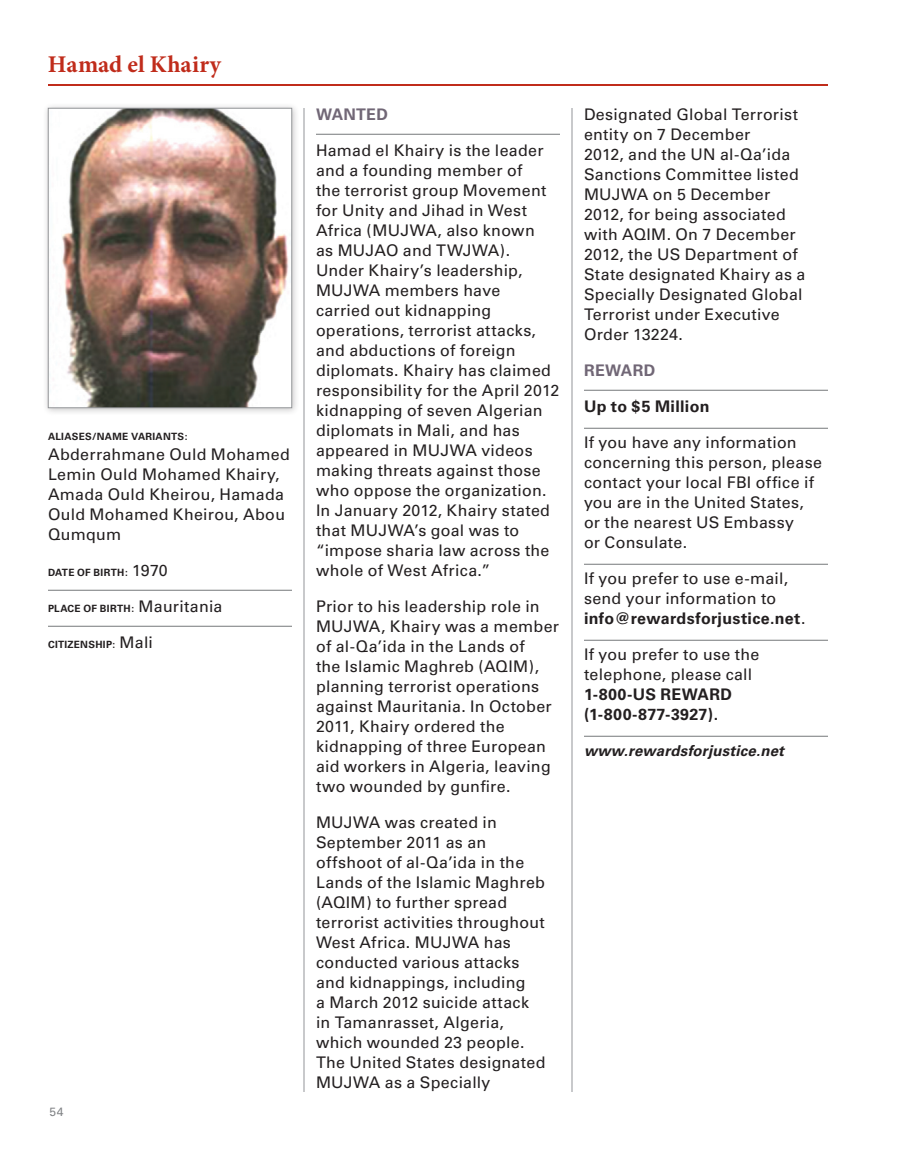
<style>
.page{position:relative;width:900px;height:1152px;background:#fff}
.page>*{position:absolute;margin:0;border:0;box-sizing:border-box;transform-origin:0 0}
.Individual___Group_n{font:700 24px "Minion Pro";letter-spacing:.005em;color:#c02c1b}
.Body{font:16px/20px "Univers";letter-spacing:.015em;color:#231f20}
.Body_Reward{font:16px/20px "Univers";letter-spacing:.015em;color:#231f20}
.Attributes_last{font:16px/20px "Univers";letter-spacing:.015em;color:#231f20}
.Body_Reward-2{font:700 16px "Univers";letter-spacing:.02em;color:#231f20}
.Wanted_Reward{font:700 16px "Univers";letter-spacing:.02em;color:#716776}
.rewardsforjustice_ne{font:italic 700 15px "Univers";letter-spacing:.01em;color:#231f20}
.t1{font:12px "Univers";color:#808285}
.Attributes_line{font:700 10px "Univers";letter-spacing:.03em;color:#231f20}
.Attributes_last-2{font:700 10px "Univers";letter-spacing:.03em;color:#231f20}
.s1{font-weight:400;font-size:16px}
.s2{font-weight:700}
</style>
<div class="page">
<hr style="left:304px;top:108px;width:1px;height:984px;background:#939598">
<hr style="left:572px;top:108px;width:1px;height:984px;background:#939598">
<hr style="left:48px;top:84px;width:780px;height:2px;background:#c02c1b">
<div style="left:42px;top:102px;width:258px;height:314px;background:#231f20;opacity:.25"></div>
<img style="left:50px;top:110px;width:240px;height:296px">
<div style="left:48px;top:108px;width:244px;height:300px;border:1px solid #939598"></div>
<hr style="left:48px;top:590px;width:244px;height:1px;background:#76787b">
<hr style="left:48px;top:626px;width:244px;height:1px;background:#76787b">
<hr style="left:316px;top:134px;width:244px;height:1px;background:#76787b">
<hr style="left:584px;top:390px;width:244px;height:1px;background:#76787b">
<hr style="left:584px;top:428px;width:244px;height:1px;background:#76787b">
<hr style="left:584px;top:564px;width:244px;height:1px;background:#76787b">
<hr style="left:584px;top:640px;width:244px;height:1px;background:#76787b">
<hr style="left:584px;top:736px;width:244px;height:1px;background:#76787b">
<p class="Individual___Group_n" style="left:48px;top:47px;width:175px">Hamad el Khairy</p>
<p class="Attributes_last-2" style="left:48px;top:431px;width:141px">ALIASES/NAME VARIANTS:</p>
<p class="Attributes_last" style="left:48px;top:444px;width:243px">Abderrahmane Ould Mohamed<br>Lemin Ould Mohamed Khairy,<br>Amada Ould Kheirou, Hamada<br>Ould Mohamed Kheirou, Abou<br>Qumqum</p>
<p class="Attributes_line" style="left:48px;top:567px;width:121px">DATE OF BIRTH: <span class="s1">1970</span></p>
<p class="Attributes_line" style="left:48px;top:603px;width:176px">PLACE OF BIRTH: <span class="s1">Mauritania</span></p>
<p class="Attributes_last-2" style="left:48px;top:639px;width:107px">CITIZENSHIP: <span class="s1">Mali</span></p>
<p class="t1" style="left:49px;top:1105px;width:15px">54</p>
<p class="Wanted_Reward" style="left:316px;top:105px;width:73px">WANTED</p>
<p class="Body" style="left:316px;top:140px;width:245px">Hamad el Khairy is the leader and a founding member of<br>the terrorist group Movement for Unity and Jihad in West<br>Africa (MUJWA, also known<br>as MUJAO and TWJWA).<br>Under Khairy’s leadership,<br>MUJWA members have<br>carried out kidnapping operations, terrorist attacks, and abductions of foreign diplomats. Khairy has claimed responsibility for the April 2012 kidnapping of seven Algerian diplomats in Mali, and has appeared in MUJWA videos making threats against those who oppose the organization.<br>In January 2012, Khairy stated that MUJWA’s goal was to “impose sharia law across the whole of West Africa.”</p>
<p class="Body" style="left:316px;top:596px;width:245px">Prior to his leadership role in<br>MUJWA, Khairy was a member of al-Qa’ida in the Lands of<br>the Islamic Maghreb (AQIM), planning terrorist operations against Mauritania. In October<br>2011, Khairy ordered the kidnapping of three European aid workers in Algeria, leaving two wounded by gunfire.</p>
<p class="Body" style="left:316px;top:812px;width:231px">MUJWA was created in<br>September 2011 as an offshoot of al-Qa’ida in the<br>Lands of the Islamic Maghreb (AQIM) to further spread terrorist activities throughout<br>West Africa. MUJWA has conducted various attacks and kidnappings, including<br>a March 2012 suicide attack in Tamanrasset, Algeria, which wounded 23 people.<br>The United States designated<br>MUJWA as a Specially</p>
<p class="Body" style="left:584px;top:104px;width:223px">Designated Global Terrorist entity on 7 December<br>2012, and the UN al-Qa’ida<br>Sanctions Committee listed<br>MUJWA on 5 December<br>2012, for being associated with AQIM. On 7 December<br>2012, the US Department of<br>State designated Khairy as a<br>Specially Designated Global<br>Terrorist under Executive<br>Order 13224.</p>
<p class="Wanted_Reward" style="left:584px;top:361px;width:73px">REWARD</p>
<p class="Body_Reward-2" style="left:584px;top:397px;width:127px">Up to $5 Million</p>
<p class="Body_Reward" style="left:584px;top:432px;width:239px">If you have any information concerning this person, please contact your local FBI office if you are in the United States, or the nearest US Embassy<br>or Consulate.</p>
<p class="Body_Reward" style="left:584px;top:568px;width:223px">If you prefer to use e-mail, send your information to <span class="s2">info@rewardsforjustice.net</span>.</p>
<p class="Body_Reward" style="left:584px;top:644px;width:177px">If you prefer to use the telephone, please call<br><span class="s2">1-800-US REWARD (1-800-877-3927).</span></p>
<p class="rewardsforjustice_ne" style="left:584px;top:742px;width:202px">www.rewardsforjustice.net</p>
</div>
